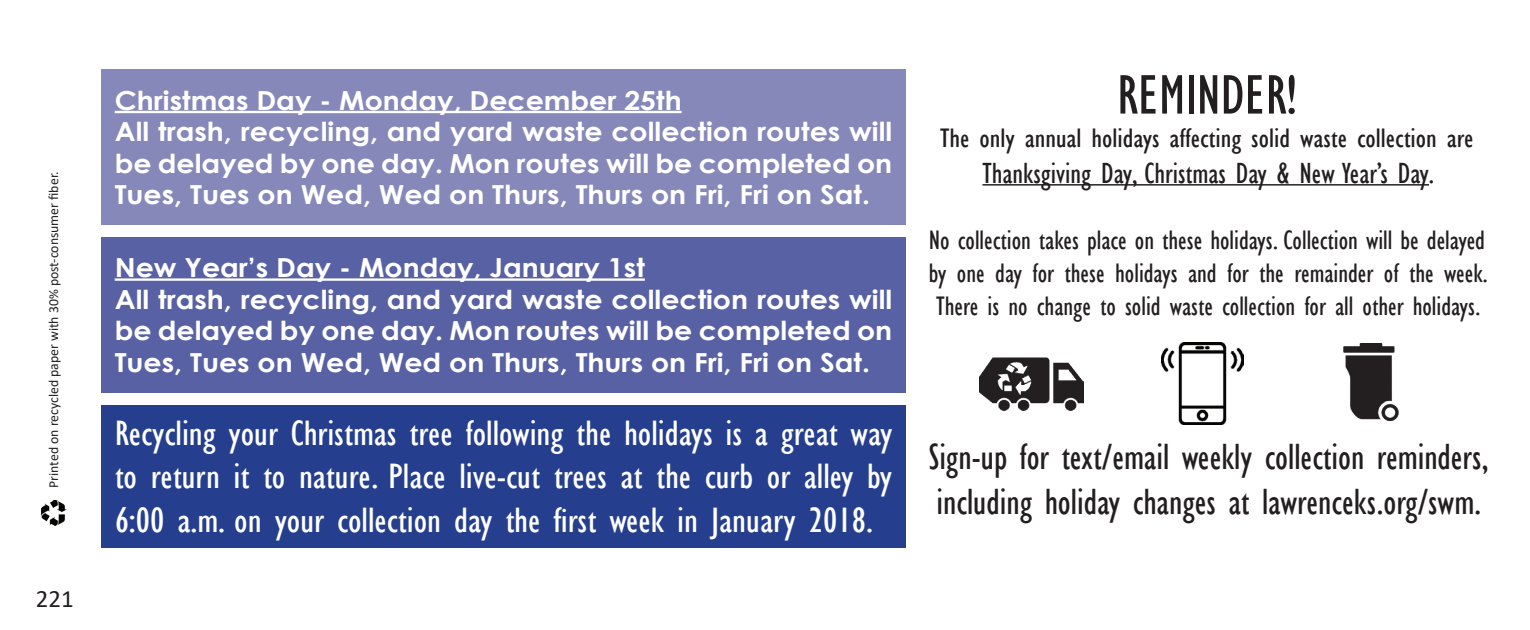
<style>
.page{position:relative;width:1530px;height:630px;background:#fff}
.page>*{position:absolute;margin:0;border:0;box-sizing:border-box;transform-origin:0 0}
.t1{font:condensed 57.5px "Gill Sans";color:#231f20}
.t2{font:condensed 37.5px/45px "Gill Sans";color:#231f20}
.t3{font:condensed 36.25px/43.5px "Gill Sans";color:#fff;text-align:justify;scale:1.08 1}
.t4{font:condensed 30px "Gill Sans";color:#231f20}
.t5{font:condensed 27.5px/33px "Gill Sans";color:#231f20;text-align:justify}
.t6{font:condensed 27.5px "Gill Sans";color:#231f20;scale:1.09 1}
.t7{font:700 26.25px/31.5px "Century Gothic";color:#fff;scale:1.08 1}
.t8{font:25px "Calibri";color:#231f20}
.t9{font:13.75px "Calibri";color:#231f20}
</style>
<div class="page">
<img style="left:41px;top:500px;width:25px;height:25px">
<hr style="left:983px;top:184px;width:446px;height:2px;background:#231f20">
<div style="left:101px;top:70px;width:805px;height:155px;background:#8688ba"></div>
<div style="left:101px;top:405px;width:805px;height:142px;background:#253f8e"></div>
<hr style="left:115px;top:111px;width:567px;height:2px;background:#fff">
<div style="left:101px;top:237px;width:805px;height:156px;background:#5861a3"></div>
<hr style="left:115px;top:278px;width:530px;height:3px;background:#fff">
<img style="left:1343px;top:344px;width:56px;height:77px">
<img style="left:1161px;top:342px;width:82px;height:82px">
<img style="left:979px;top:357px;width:105px;height:54px">
<p class="t9" style="left:44px;top:488px;width:318px;rotate:-90deg">Printed on recycled paper with 30% post-consumer fiber.</p>
<p class="t8" style="left:36px;top:581px;width:40px">221</p>
<p class="t7" style="left:115px;top:83px;width:722px">Christmas Day - Monday, December 25th<br>All trash, recycling, and yard waste collection routes will be delayed by one day. Mon routes will be completed on Tues, Tues on Wed, Wed on Thurs, Thurs on Fri, Fri on Sat.</p>
<p class="t7" style="left:115px;top:251px;width:722px">New Year’s Day - Monday, January 1st<br>All trash, recycling, and yard waste collection routes will be delayed by one day. Mon routes will be completed on Tues, Tues on Wed, Wed on Thurs, Thurs on Fri, Fri on Sat.</p>
<h3 class="t3" style="left:115px;top:411px;width:722px">Recycling your Christmas tree following the holidays is a great way to return it to nature. Place live-cut trees at the curb or alley by 6:00 a.m. on your collection day the first week in January 2018.</h3>
<h1 class="t1" style="left:1117px;top:61px;width:181px">REMINDER!</h1>
<p class="t6" style="left:940px;top:121px;width:491px">The only annual holidays affecting solid waste collection are</p>
<p class="t4" style="left:983px;top:155px;width:453px">Thanksgiving Day, Christmas Day &amp; New Year’s Day.</p>
<p class="t5" style="left:929px;top:223px;width:560px">No collection takes place on these holidays. Collection will be delayed by one day for these holidays and for the remainder of the week.<br>There is no change to solid waste collection for all other holidays.</p>
<h2 class="t2" style="left:929px;top:434px;width:561px">Sign-up for text/email weekly collection reminders, including holiday changes at lawrenceks.org/swm.</h2>
</div>
